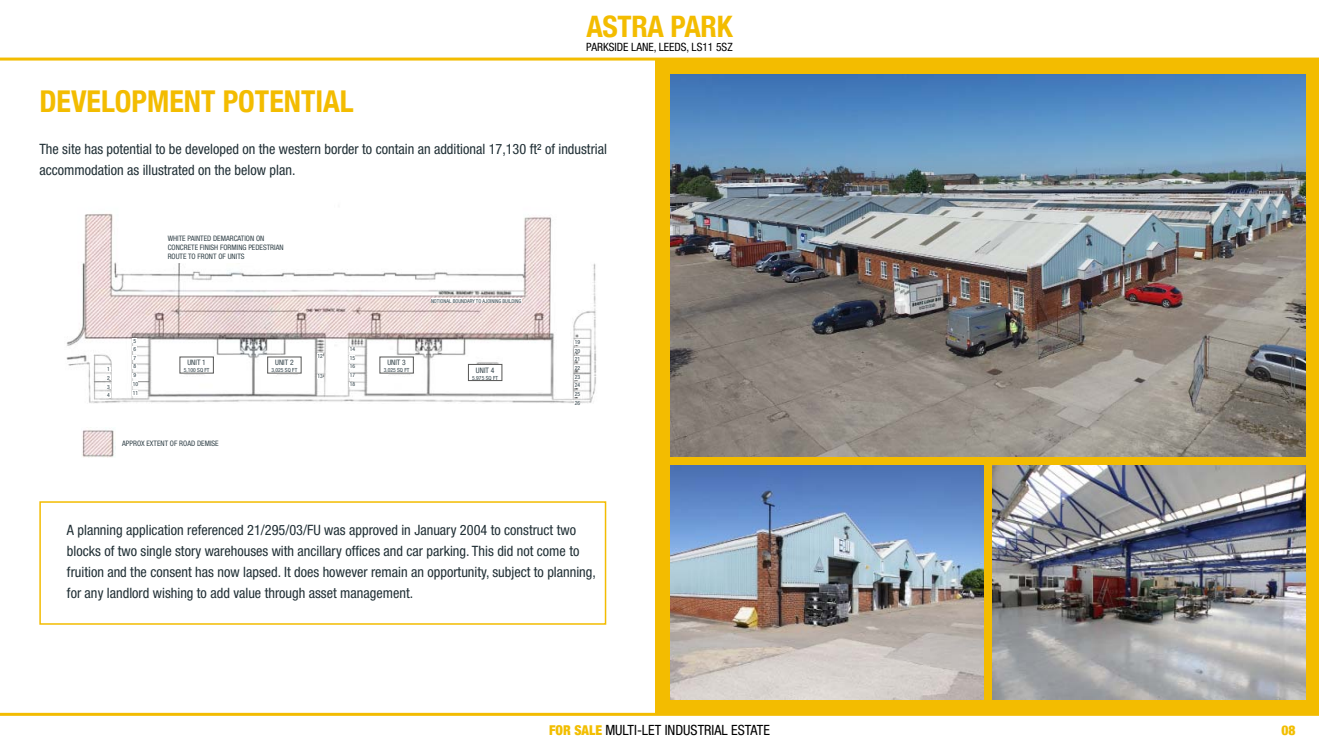
<style>
.page{position:relative;width:1319px;height:745px;background:#fff}
.page>*{position:absolute;margin:0;border:0;box-sizing:border-box;transform-origin:0 0}
.t1{font:700 condensed 30px "Helvetica Neue";color:#f3bc00}
.t2{font:700 condensed 29.55px "Helvetica Neue";letter-spacing:-.01em;color:#f3bc00}
.t3{font:condensed 14.25px/21px "Helvetica Neue";color:#202f35}
.t4{font:condensed 14.1px "Helvetica Neue";color:#000}
.t5{font:900 condensed 13.5px "Helvetica Neue";color:#f2be00}
.t6{font:condensed 11.4px "Helvetica Neue";color:#000}
.t7{font:condensed 7.5px/9px "Helvetica Neue";color:#314148}
.t8{font:condensed 5.7px/8.7px "Helvetica Neue";color:#314148;text-align:justify}
.t9{font:condensed 5.25px "Helvetica Neue";color:#314148}
.s1{font-weight:900;font-size:13.5px;color:#f2be00}
</style>
<div class="page">
<hr style="left:0;top:57px;width:1318px;height:3px;background:#f3bc00">
<hr style="left:0;top:712px;width:1318px;height:3px;background:#f3bc00">
<img style="left:66px;top:214px;width:531px;height:189px">
<img style="left:82px;top:430px;width:33px;height:27px">
<div style="left:655px;top:60px;width:663px;height:653px;background:#f3bc00"></div>
<img style="left:670px;top:74px;width:634px;height:382px">
<img style="left:670px;top:465px;width:313px;height:233px">
<img style="left:992px;top:465px;width:312px;height:233px">
<div style="left:39px;top:501px;width:567px;height:123px;border:2px solid #f3bc00"></div>
<div style="left:168px;top:235px;width:125px;height:28px;background:#fff"></div>
<div style="left:180px;top:357px;width:33px;height:16px;background:#fff"></div>
<div style="left:267px;top:357px;width:34px;height:16px;background:#fff"></div>
<div style="left:380px;top:357px;width:33px;height:16px;background:#fff"></div>
<div style="left:468px;top:364px;width:34px;height:16px;background:#fff"></div>
<div style="left:468px;top:364px;width:34px;height:16px;border:1px solid #575756"></div>
<div style="left:431px;top:298px;width:90px;height:5px;background:#fff"></div>
<svg style="left:106px;top:366px;width:5px;height:31px"></svg>
<svg style="left:132px;top:338px;width:6px;height:57px"></svg>
<svg style="left:317px;top:353px;width:6px;height:4px"></svg>
<svg style="left:317px;top:373px;width:6px;height:5px"></svg>
<svg style="left:349px;top:346px;width:6px;height:40px"></svg>
<svg style="left:574px;top:339px;width:6px;height:64px"></svg>
<h2 class="t2" style="left:586px;top:8px;width:148px">ASTRA PARK</h2>
<p class="t6" style="left:586px;top:43px;width:148px">PARKSIDE LANE, LEEDS, LS11 5SZ</p>
<h1 class="t1" style="left:39px;top:83px;width:316px">DEVELOPMENT POTENTIAL</h1>
<p class="t3" style="left:39px;top:140px;width:569px">The site has potential to be developed on the western border to contain an additional 17,130 ft² of industrial accommodation as illustrated on the below plan.</p>
<p class="t7" style="left:168px;top:235px;width:117px">WHITE PAINTED DEMARCATION ON<br>CONCRETE FINISH FORMING PEDESTRIAN<br>ROUTE TO FRONT OF UNITS</p>
<p class="t8" style="left:107px;top:365px;width:4px">1<br>2<br>3<br>4</p>
<p class="t8" style="left:133px;top:337px;width:4px">5<br>6<br>7<br>8<br>9</p>
<p class="t8" style="left:133px;top:379px;width:7px">10<br>11</p>
<p class="t7" style="left:187px;top:359px;width:20px">UNIT 1</p>
<p class="t8" style="left:184px;top:366px;width:27px">5,100 SQ FT</p>
<p class="t7" style="left:122px;top:439px;width:98px">APPROX EXTENT OF ROAD DEMISE</p>
<p class="t7" style="left:275px;top:359px;width:20px">UNIT 2</p>
<p class="t8" style="left:271px;top:366px;width:27px">3,025 SQ FT</p>
<p class="t8" style="left:317px;top:351px;width:7px">12</p>
<p class="t8" style="left:317px;top:372px;width:7px">13</p>
<p class="t8" style="left:349px;top:345px;width:7px">14<br>15<br>16</p>
<p class="t8" style="left:349px;top:371px;width:7px">17<br>18</p>
<p class="t9" style="left:431px;top:299px;width:92px">NOTIONAL BOUNDARY TO AJOINING BUILDING</p>
<p class="t7" style="left:387px;top:359px;width:20px">UNIT 3</p>
<p class="t8" style="left:383px;top:366px;width:27px">3,025 SQ FT</p>
<p class="t7" style="left:476px;top:366px;width:20px">UNIT 4</p>
<p class="t8" style="left:472px;top:373px;width:27px">5,975 SQ FT</p>
<p class="t8" style="left:574px;top:338px;width:7px">19<br>20<br>21<br>22</p>
<p class="t8" style="left:574px;top:373px;width:7px;line-height:7.9px">23<br>24</p>
<p class="t8" style="left:574px;top:390px;width:7px">25<br>26</p>
<p class="t3" style="left:67px;top:520px;width:530px">A planning application referenced 21/295/03/FU was approved in January 2004 to construct two blocks of two single story warehouses with ancillary offices and car parking. This did not come to fruition and the consent has now lapsed. It does however remain an opportunity, subject to planning, for any landlord wishing to add value through asset management.</p>
<p class="t4" style="left:549px;top:724px;width:222px"><span class="s1">FOR SALE</span> MULTI-LET INDUSTRIAL ESTATE</p>
<p class="t5" style="left:1281px;top:721px;width:16px">08</p>
</div>
